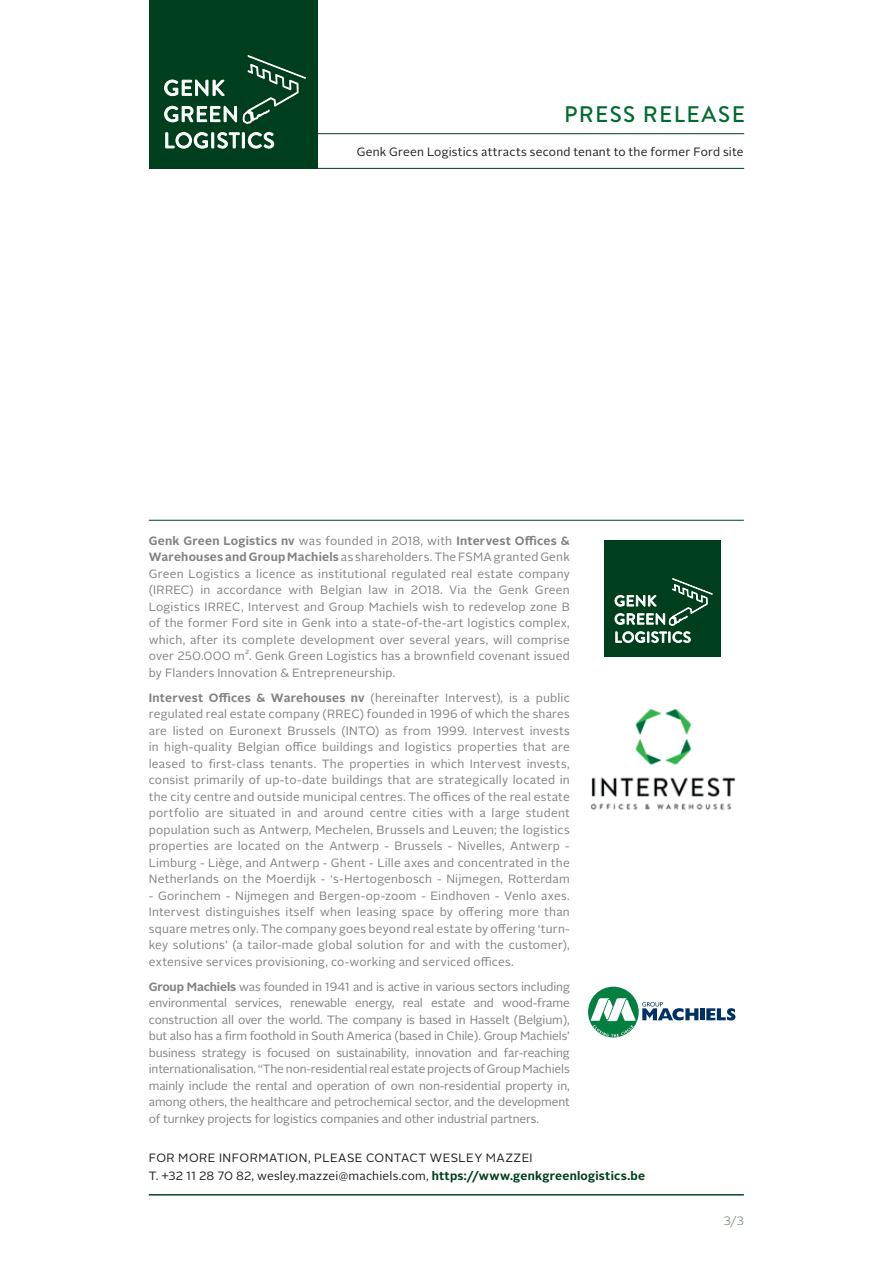
<style>
.page{position:relative;width:893px;height:1263px;background:#fff}
.page>*{position:absolute;margin:0;border:0;box-sizing:border-box;transform-origin:0 0}
.t1{font:500 22.5px "Brandon Grotesque";letter-spacing:.06em;color:#016a2e}
.t2{font:12px/16.5px "Alright Sans";letter-spacing:.015em;color:#808285;text-align:justify}
.t3{font:12px/18px "Alright Sans";letter-spacing:.015em;color:#231f20}
.t4{font:300 12px "Alright Sans";color:#5a745a}
.s1{font-weight:700}
.s2{font-weight:700;color:#003f1d}
</style>
<div class="page">
<div style="left:149px;top:0;width:168px;height:168px;background:#003f1d"></div>
<svg style="left:164px;top:55px;width:142px;height:94px"></svg>
<hr style="left:149px;top:168px;width:595px;height:1px;background:#003f1d">
<hr style="left:317px;top:133px;width:427px;height:1px;background:#003f1d">
<hr style="left:149px;top:1194px;width:595px;height:1px;background:#003f1d">
<hr style="left:149px;top:520px;width:595px;height:1px;background:#003f1d">
<img style="left:591px;top:709px;width:145px;height:101px">
<div style="left:588px;top:987px;width:51px;height:50px;background:#047f42;border-radius:50%"></div>
<svg style="left:591px;top:998px;width:45px;height:39px"></svg>
<hr style="left:700px;top:1008px;width:4px;height:12px;background:#003163">
<svg style="left:706px;top:1008px;width:29px;height:12px"></svg>
<svg style="left:642px;top:1002px;width:56px;height:18px"></svg>
<div style="left:604px;top:540px;width:116px;height:116px;background:#003f1d"></div>
<svg style="left:614px;top:578px;width:99px;height:65px"></svg>
<h1 class="t1" style="left:564px;top:99px;width:182px">PRESS RELEASE</h1>
<p class="t3" style="left:357px;top:143px;width:388px">Genk Green Logistics attracts second tenant to the former Ford site</p>
<p class="t2" style="left:149px;top:532px;width:423px"><span class="s1">Genk Green Logistics nv</span> was founded in 2018, with <span class="s1">Intervest Offices &amp; Warehouses and Group Machiels</span> as shareholders. The FSMA granted Genk Green Logistics a licence as institutional regulated real estate company (IRREC) in accordance with Belgian law in 2018. Via the Genk Green Logistics IRREC, Intervest and Group Machiels wish to redevelop zone B of the former Ford site in Genk into a state-of-the-art logistics complex, which, after its complete development over several years, will comprise over 250.000 m². Genk Green Logistics has a brownfield covenant issued by Flanders Innovation &amp; Entrepreneurship.</p>
<p class="t2" style="left:149px;top:689px;width:423px"><span class="s1">Intervest Offices &amp; Warehouses nv</span> (hereinafter Intervest), is a public regulated real estate company (RREC) founded in 1996 of which the shares are listed on Euronext Brussels (INTO) as from 1999. Intervest invests in high-quality Belgian office buildings and logistics properties that are leased to first-class tenants. The properties in which Intervest invests, consist primarily of up-to-date buildings that are strategically located in the city centre and outside municipal centres. The offices of the real estate portfolio are situated in and around centre cities with a large student population such as Antwerp, Mechelen, Brussels and Leuven; the logistics properties are located on the Antwerp - Brussels - Nivelles, Antwerp - Limburg - Liège, and Antwerp - Ghent - Lille axes and concentrated in the Netherlands on the Moerdijk - ‘s-Hertogenbosch - Nijmegen, Rotterdam</p>
<p class="t2" style="left:149px;top:887px;width:422px">- Gorinchem - Nijmegen and Bergen-op-zoom - Eindhoven - Venlo axes.<br>Intervest distinguishes itself when leasing space by offering more than square metres only. The company goes beyond real estate by offering ‘turn&shy;key solutions’ (a tailor-made global solution for and with the customer), extensive services provisioning, co-working and serviced offices.</p>
<p class="t2" style="left:149px;top:978px;width:423px"><span class="s1">Group Machiels</span> was founded in 1941 and is active in various sectors including environmental services, renewable energy, real estate and wood-frame construction all over the world. The company is based in Hasselt (Belgium), but also has a firm foothold in South America (based in Chile). Group Machiels’ business strategy is focused on sustainability, innovation and far-reaching internationalisation. “The non-residential real estate projects of Group Machiels mainly include the rental and operation of own non-residential property in, among others, the healthcare and petrochemical sector, and the development of turnkey projects for logistics companies and other industrial partners.</p>
<p class="t3" style="left:149px;top:1148px;width:498px">FOR MORE INFORMATION, PLEASE CONTACT WESLEY MAZZEI<br>T. +32 11 28 70 82, wesley.mazzei@machiels.com, <span class="s2">https://www.genkgreenlogistics.be</span></p>
<p class="t4" style="left:723px;top:1212px;width:22px">3/3</p>
</div>
